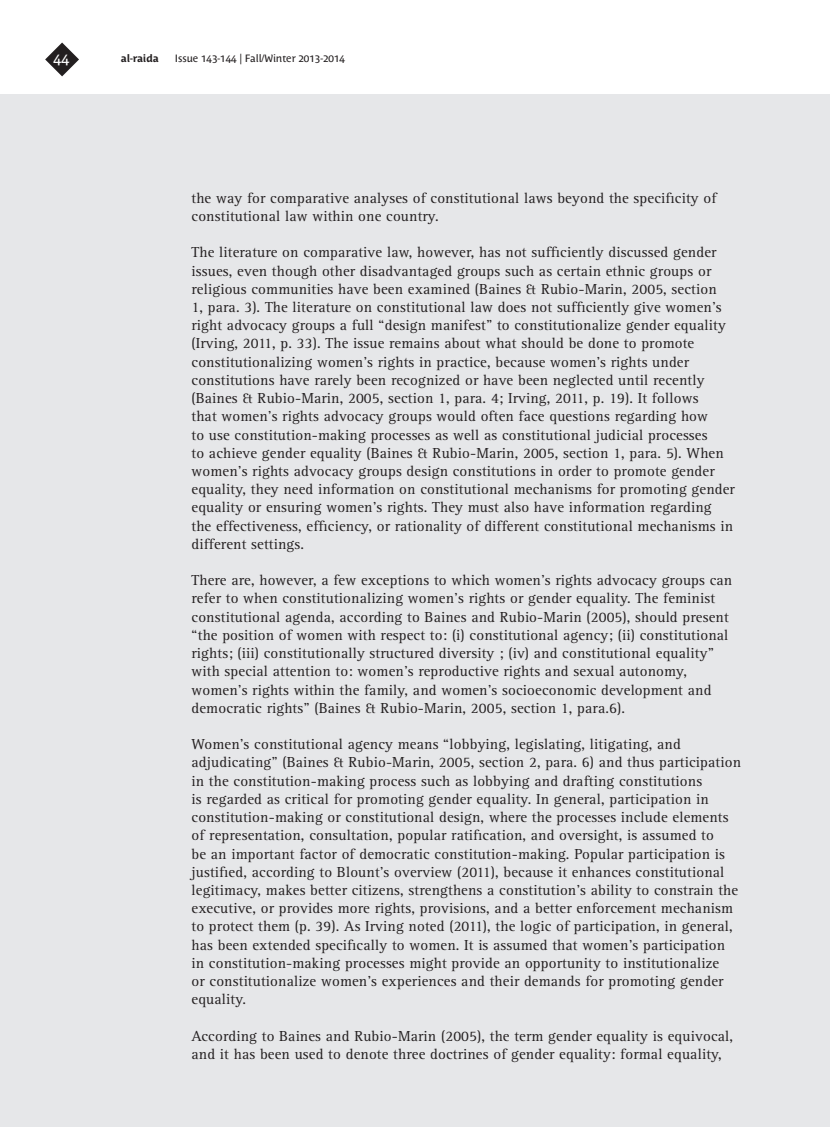
<style>
.page{position:relative;width:830px;height:1127px;background:#fff}
.page>*{position:absolute;margin:0;border:0;box-sizing:border-box;transform-origin:0 0}
.Endnote_Text{font:15px/18.1px "Rotis Serif";letter-spacing:.01em;color:#231f20}
.t1{font:15px "Costa Ptf";color:#fff}
.t2{font:10.5px "Costa Ptf";color:#231f20}
.t3{font:700 10.5px "Costa Ptf";color:#231f20}
</style>
<div class="page">
<div style="left:0;top:95px;width:829px;height:1032px;background:#e6e7e9"></div>
<svg style="left:45px;top:43px;width:34px;height:33px"></svg>
<p class="t1" style="left:54px;top:50px;width:17px">44</p>
<p class="t3" style="left:121px;top:52px;width:40px">al-raida</p>
<p class="t2" style="left:175px;top:52px;width:172px">Issue 143-144 | Fall/Winter 2013-2014</p>
<p class="Endnote_Text" style="left:191px;top:189px;width:526px">the way for comparative analyses of constitutional laws beyond the specificity of constitutional law within one country.</p>
<p class="Endnote_Text" style="left:191px;top:244px;width:544px">The literature on comparative law, however, has not sufficiently discussed gender issues, even though other disadvantaged groups such as certain ethnic groups or religious communities have been examined (Baines &amp; Rubio-Marin, 2005, section<br>1, para. 3). The literature on constitutional law does not sufficiently give women’s right advocacy groups a full “design manifest” to constitutionalize gender equality (Irving, 2011, p. 33). The issue remains about what should be done to promote constitutionalizing women’s rights in practice, because women’s rights under constitutions have rarely been recognized or have been neglected until recently (Baines &amp; Rubio-Marin, 2005, section 1, para. 4; Irving, 2011, p. 19). It follows<br>that women’s rights advocacy groups would often face questions regarding how<br>to use constitution-making processes as well as constitutional judicial processes<br>to achieve gender equality (Baines &amp; Rubio-Marin, 2005, section 1, para. 5). When women’s rights advocacy groups design constitutions in order to promote gender equality, they need information on constitutional mechanisms for promoting gender equality or ensuring women’s rights. They must also have information regarding the effectiveness, efficiency, or rationality of different constitutional mechanisms in different settings.</p>
<p class="Endnote_Text" style="left:191px;top:572px;width:542px">There are, however, a few exceptions to which women’s rights advocacy groups can refer to when constitutionalizing women’s rights or gender equality. The feminist constitutional agenda, according to Baines and Rubio-Marin (2005), should present “the position of women with respect to: (i) constitutional agency; (ii) constitutional rights; (iii) constitutionally structured diversity ; (iv) and constitutional equality” with special attention to: women’s reproductive rights and sexual autonomy, women’s rights within the family, and women’s socioeconomic development and democratic rights” (Baines &amp; Rubio-Marin, 2005, section 1, para.6).</p>
<p class="Endnote_Text" style="left:191px;top:735px;width:551px">Women’s constitutional agency means “lobbying, legislating, litigating, and adjudicating” (Baines &amp; Rubio-Marin, 2005, section 2, para. 6) and thus participation in the constitution-making process such as lobbying and drafting constitutions<br>is regarded as critical for promoting gender equality. In general, participation in constitution-making or constitutional design, where the processes include elements of representation, consultation, popular ratification, and oversight, is assumed to<br>be an important factor of democratic constitution-making. Popular participation is justified, according to Blount’s overview (2011), because it enhances constitutional legitimacy, makes better citizens, strengthens a constitution’s ability to constrain the executive, or provides more rights, provisions, and a better enforcement mechanism to protect them (p. 39). As Irving noted (2011), the logic of participation, in general, has been extended specifically to women. It is assumed that women’s participation in constitution-making processes might provide an opportunity to institutionalize<br>or constitutionalize women’s experiences and their demands for promoting gender equality.</p>
<p class="Endnote_Text" style="left:191px;top:1027px;width:543px">According to Baines and Rubio-Marin (2005), the term gender equality is equivocal, and it has been used to denote three doctrines of gender equality: formal equality,</p>
</div>
